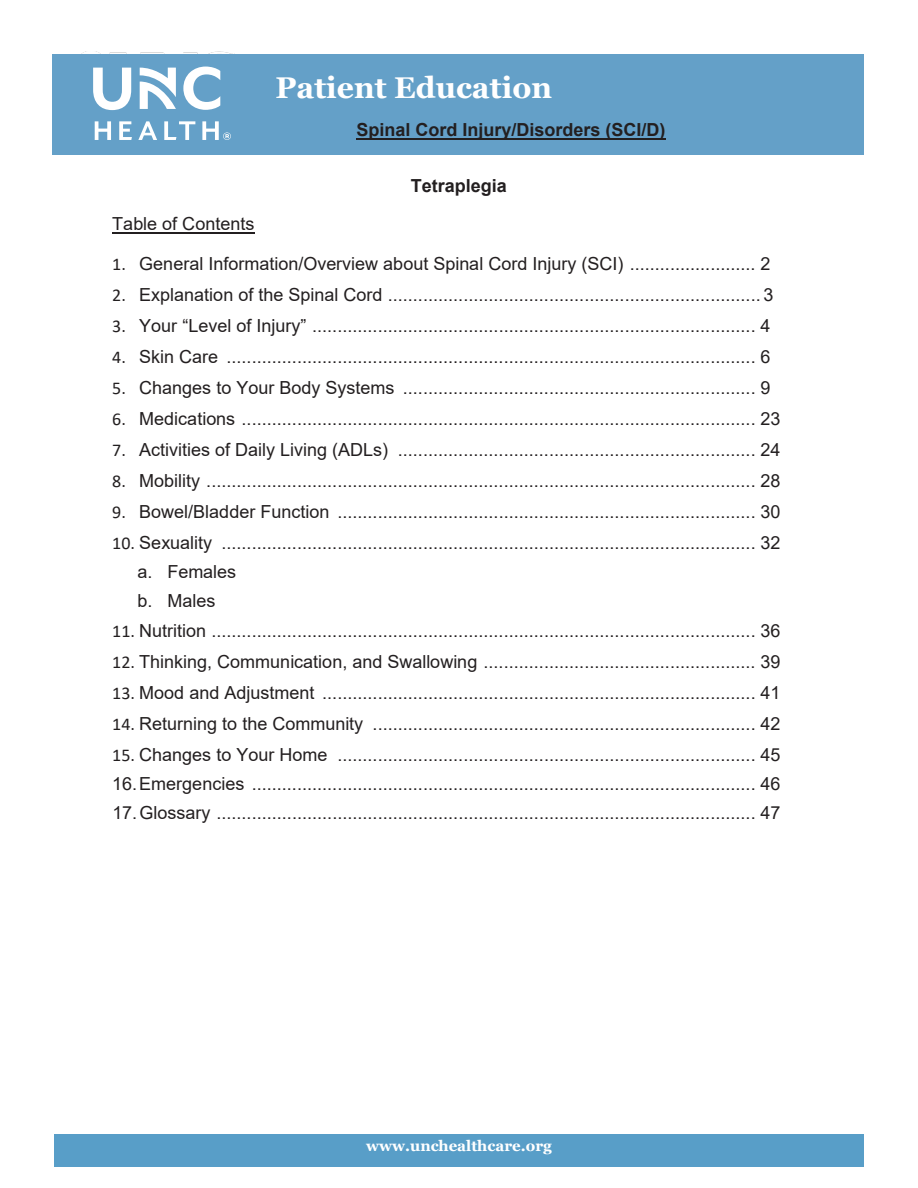
<style>
.page{position:relative;width:918px;height:1188px;background:#fff}
.page>*{position:absolute;margin:0;border:0;box-sizing:border-box;transform-origin:0 0}
.t1{font:700 30px "Georgia";color:#fff}
.t2{font:18px/29px "Arial";color:#231f20}
.t3{font:700 18px "Arial";color:#231f20}
.t4{font:700 15px "Georgia";color:#fff}
.s1{font-family:"Calibri"}
</style>
<div class="page">
<div style="left:54px;top:1134px;width:810px;height:32px;background:#589ec8"></div>
<img style="left:81px;top:52px;width:154px;height:2px">
<div style="left:52px;top:54px;width:812px;height:100px;background:#64a0c8"></div>
<hr style="left:356px;top:138px;width:310px;height:2px;background:#231f20">
<hr style="left:112px;top:232px;width:142px;height:1px;background:#231f20">
<svg style="left:93px;top:67px;width:138px;height:73px"></svg>
<p class="t1" style="left:276px;top:69px;width:278px">Patient Education</p>
<p class="t3" style="left:357px;top:117px;width:310px">Spinal Cord Injury/Disorders (SCI/D)</p>
<p class="t3" style="left:411px;top:173px;width:98px">Tetraplegia</p>
<p class="t2" style="left:112px;top:209px;width:144px">Table of Contents</p>
<p class="t2" style="left:112px;top:249px;width:660px"><span class="s1">1.</span> General Information/Overview about Spinal Cord Injury (SCI) ......................... 2</p>
<p class="t2" style="left:112px;top:280px;width:663px"><span class="s1">2.</span> Explanation of the Spinal Cord .......................................................................... 3</p>
<p class="t2" style="left:112px;top:311px;width:660px"><span class="s1">3.</span> Your “Level of Injury” ........................................................................................ 4</p>
<p class="t2" style="left:112px;top:342px;width:660px"><span class="s1">4.</span> Skin Care ......................................................................................................... 6</p>
<p class="t2" style="left:112px;top:373px;width:660px"><span class="s1">5.</span> Changes to Your Body Systems ...................................................................... 9</p>
<p class="t2" style="left:112px;top:404px;width:670px"><span class="s1">6.</span> Medications ...................................................................................................... 23</p>
<p class="t2" style="left:112px;top:435px;width:670px"><span class="s1">7.</span> Activities of Daily Living (ADLs) ....................................................................... 24</p>
<p class="t2" style="left:112px;top:466px;width:670px"><span class="s1">8.</span> Mobility ............................................................................................................. 28</p>
<p class="t2" style="left:112px;top:497px;width:670px"><span class="s1">9.</span> Bowel/Bladder Function ................................................................................... 30</p>
<p class="t2" style="left:137px;top:528px;width:644px;text-indent:-25px"><span class="s1">10.</span> Sexuality .......................................................................................................... 32 a. Females<br>b. Males</p>
<p class="t2" style="left:112px;top:616px;width:670px"><span class="s1">11.</span> Nutrition ............................................................................................................ 36</p>
<p class="t2" style="left:112px;top:647px;width:670px"><span class="s1">12.</span> Thinking, Communication, and Swallowing ...................................................... 39</p>
<p class="t2" style="left:112px;top:678px;width:670px"><span class="s1">13.</span> Mood and Adjustment ...................................................................................... 41</p>
<p class="t2" style="left:112px;top:709px;width:670px"><span class="s1">14.</span> Returning to the Community ............................................................................ 42</p>
<p class="t2" style="left:112px;top:740px;width:670px;text-align:justify"><span class="s1">15.</span> Changes to Your Home ................................................................................... 45<br>16.Emergencies .................................................................................................... 46<br>17.Glossary ........................................................................................................... 47</p>
<p class="t4" style="left:366px;top:1136px;width:187px">www.unchealthcare.org</p>
</div>
